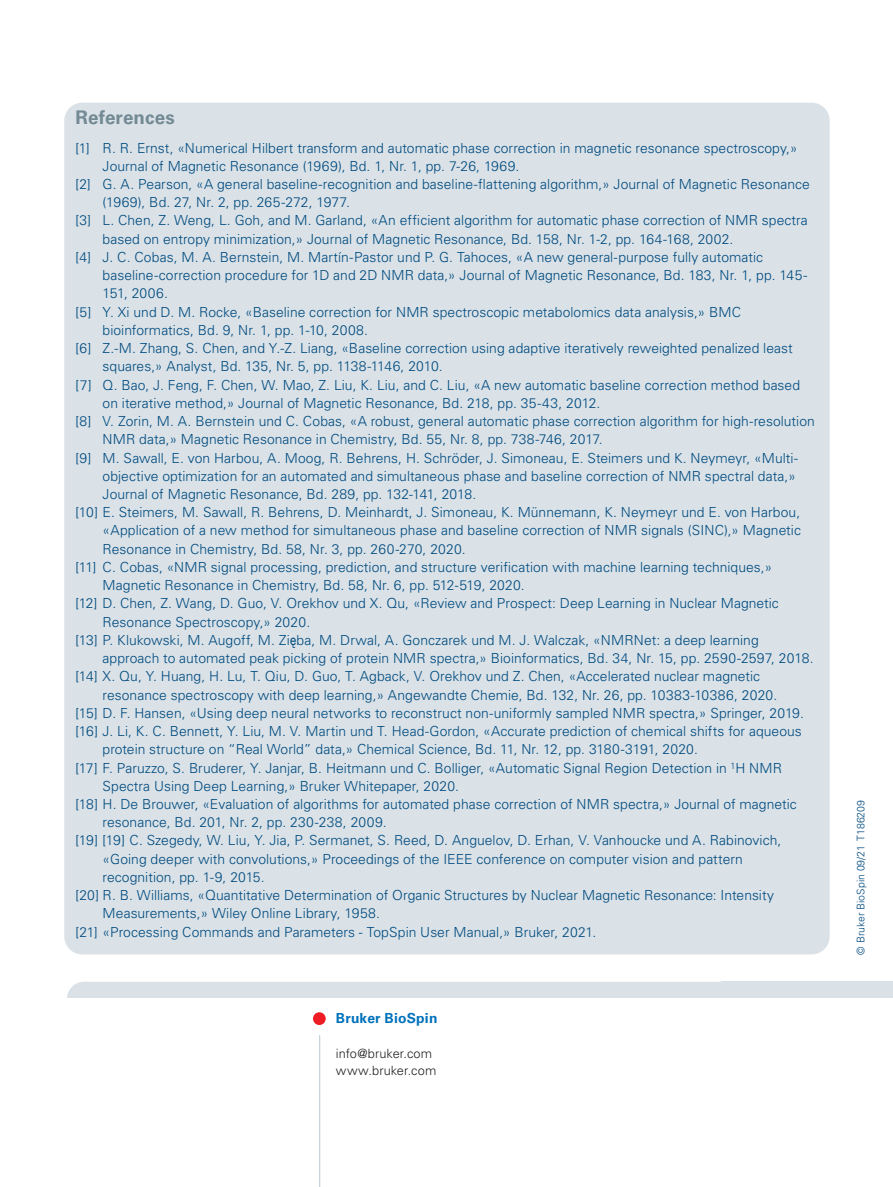
<style>
.page{position:relative;width:893px;height:1187px;background:#fff}
.page>*{position:absolute;margin:0;border:0;box-sizing:border-box;transform-origin:0 0}
.applications_company{font:700 18.75px "Univers LT Std";letter-spacing:.01em;color:#738a95}
.t1{font:300 13.8px/18.1px "Univers LT Std";letter-spacing:.005em;color:#004a7f}
.applications_company-2{font:700 13.8px "Univers LT Std";letter-spacing:.015em;color:#0072bc}
.applicatons_contact{font:300 12.75px "Univers LT Std";letter-spacing:.01em;color:#231f20}
.application_literatu{font:300 10.5px "Univers LT Std";color:#004a7f}
.s1{font-family:"Arial Narrow";font-weight:400}
</style>
<div class="page">
<div style="left:67px;top:981px;width:756px;height:34px;background:#dae2e7;border-radius:17px"></div>
<div style="left:721px;top:981px;width:172px;height:34px;background:#dae2e7"></div>
<div style="left:64px;top:997px;width:829px;height:19px;background:#fff"></div>
<div style="left:313px;top:1012px;width:13px;height:12px;background:#ee1d23;border-radius:50%"></div>
<hr style="left:319px;top:1035px;width:1px;height:151px;background:#bacad2">
<div style="left:64px;top:103px;width:766px;height:851px;background:#dae2e7;border-radius:18px"></div>
<p class="applications_company" style="left:76px;top:106px;width:101px">References</p>
<p class="t1" style="left:103px;top:138px;width:696px;text-indent:-27px">[1] R. R. Ernst, «Numerical Hilbert transform and automatic phase correction in magnetic resonance spectroscopy,»<br>Journal of Magnetic Resonance (1969), Bd. 1, Nr. 1, pp. 7-26, 1969.</p>
<p class="t1" style="left:103px;top:175px;width:709px;text-indent:-27px">[2] G. A. Pearson, «A general baseline-recognition and baseline-flattening algorithm,» Journal of Magnetic Resonance (1969), Bd. 27, Nr. 2, pp. 265-272, 1977.</p>
<p class="t1" style="left:103px;top:211px;width:707px;text-indent:-27px">[3] L. Chen, Z. Weng, L. Goh, and M. Garland, «An efficient algorithm for automatic phase correction of NMR spectra based on entropy minimization,» Journal of Magnetic Resonance, Bd. 158, Nr. 1-2, pp. 164-168, 2002.</p>
<p class="t1" style="left:103px;top:248px;width:706px;text-indent:-27px">[4] J. C. Cobas, M. A. Bernstein, M. Martín-Pastor und P. G. Tahoces, «A new general-purpose fully automatic baseline-correction procedure for 1D and 2D NMR data,» Journal of Magnetic Resonance, Bd. 183, Nr. 1, pp. 145-<br>151, 2006.</p>
<p class="t1" style="left:103px;top:303px;width:640px;text-indent:-27px">[5] Y. Xi und D. M. Rocke, «Baseline correction for NMR spectroscopic metabolomics data analysis,» BMC bioinformatics, Bd. 9, Nr. 1, pp. 1-10, 2008.</p>
<p class="t1" style="left:103px;top:339px;width:692px;text-indent:-27px">[6] Z.-M. Zhang, S. Chen, and Y.-Z. Liang, «Baseline correction using adaptive iteratively reweighted penalized least squares,» Analyst, Bd. 135, Nr. 5, pp. 1138-1146, 2010.</p>
<p class="t1" style="left:103px;top:375px;width:699px;text-indent:-27px">[7] Q. Bao, J. Feng, F. Chen, W. Mao, Z. Liu, K. Liu, and C. Liu, «A new automatic baseline correction method based on iterative method,» Journal of Magnetic Resonance, Bd. 218, pp. 35-43, 2012.</p>
<p class="t1" style="left:103px;top:412px;width:714px;text-indent:-27px">[8] V. Zorin, M. A. Bernstein und C. Cobas, «A robust, general automatic phase correction algorithm for high-resolution<br>NMR data,» Magnetic Resonance in Chemistry, Bd. 55, Nr. 8, pp. 738-746, 2017.</p>
<p class="t1" style="left:103px;top:448px;width:697px;text-indent:-27px">[9] M. Sawall, E. von Harbou, A. Moog, R. Behrens, H. Schröder, J. Simoneau, E. Steimers und K. Neymeyr, «Multi&shy;objective optimization for an automated and simultaneous phase and baseline correction of NMR spectral data,»<br>Journal of Magnetic Resonance, Bd. 289, pp. 132-141, 2018.</p>
<p class="t1" style="left:103px;top:503px;width:700px;text-align:justify;text-indent:-27px">[10] E. Steimers, M. Sawall, R. Behrens, D. Meinhardt, J. Simoneau, K. Münnemann, K. Neymeyr und E. von Harbou, «Application of a new method for simultaneous phase and baseline correction of NMR signals (SINC),» Magnetic Resonance in Chemistry, Bd. 58, Nr. 3, pp. 260-270, 2020.</p>
<p class="t1" style="left:103px;top:558px;width:671px;text-indent:-27px">[11] C. Cobas, «NMR signal processing, prediction, and structure verification with machine learning techniques,»<br>Magnetic Resonance in Chemistry, Bd. 58, Nr. 6, pp. 512-519, 2020.</p>
<p class="t1" style="left:103px;top:594px;width:678px;text-indent:-27px">[12] D. Chen, Z. Wang, D. Guo, V. Orekhov und X. Qu, «Review and Prospect: Deep Learning in Nuclear Magnetic<br>Resonance Spectroscopy,» 2020.</p>
<p class="t1" style="left:103px;top:631px;width:712px;text-indent:-27px">[13] P. Klukowski, M. Augoff, M. Zi<span class="s1">ę</span>ba, M. Drwal, A. Gonczarek und M. J. Walczak, «NMRNet: a deep learning approach to automated peak picking of protein NMR spectra,» Bioinformatics, Bd. 34, Nr. 15, pp. 2590-2597, 2018.</p>
<p class="t1" style="left:103px;top:667px;width:676px;text-indent:-27px">[14] X. Qu, Y. Huang, H. Lu, T. Qiu, D. Guo, T. Agback, V. Orekhov und Z. Chen, «Accelerated nuclear magnetic resonance spectroscopy with deep learning,» Angewandte Chemie, Bd. 132, Nr. 26, pp. 10383-10386, 2020.</p>
<p class="t1" style="left:76px;top:703px;width:730px">[15] D. F. Hansen, «Using deep neural networks to reconstruct non-uniformly sampled NMR spectra,» Springer, 2019.</p>
<p class="t1" style="left:103px;top:722px;width:701px;text-indent:-27px">[16] J. Li, K. C. Bennett, Y. Liu, M. V. Martin und T. Head-Gordon, «Accurate prediction of chemical shifts for aqueous protein structure on “Real World” data,» Chemical Science, Bd. 11, Nr. 12, pp. 3180-3191, 2020.</p>
<p class="t1" style="left:103px;top:758px;width:681px;text-indent:-27px">[17] F. Paruzzo, S. Bruderer, Y. Janjar, B. Heitmann und C. Bolliger, «Automatic Signal Region Detection in <sup>1</sup>H NMR<br>Spectra Using Deep Learning,» Bruker Whitepaper, 2020.</p>
<p class="t1" style="left:103px;top:795px;width:696px;text-indent:-27px">[18] H. De Brouwer, «Evaluation of algorithms for automated phase correction of NMR spectra,» Journal of magnetic resonance, Bd. 201, Nr. 2, pp. 230-238, 2009.</p>
<p class="t1" style="left:103px;top:831px;width:680px;text-indent:-27px">[19] [19] C. Szegedy, W. Liu, Y. Jia, P. Sermanet, S. Reed, D. Anguelov, D. Erhan, V. Vanhoucke und A. Rabinovich, «Going deeper with convolutions,» Proceedings of the IEEE conference on computer vision and pattern recognition, pp. 1-9, 2015.</p>
<p class="t1" style="left:103px;top:886px;width:673px;text-indent:-27px">[20] R. B. Williams, «Quantitative Determination of Organic Structures by Nuclear Magnetic Resonance: Intensity<br>Measurements,» Wiley Online Library, 1958.</p>
<p class="t1" style="left:76px;top:923px;width:522px">[21] «Processing Commands and Parameters - TopSpin User Manual,» Bruker, 2021.</p>
<p class="applications_company-2" style="left:336px;top:1009px;width:103px">Bruker BioSpin</p>
<p class="applicatons_contact" style="left:336px;top:1046px;width:98px">info@bruker.com</p>
<p class="applicatons_contact" style="left:336px;top:1062px;width:102px">www.bruker.com</p>
<p class="application_literatu" style="left:854px;top:954px;width:156px;rotate:-90deg">© Bruker BioSpin 09/21 T186209</p>
</div>
